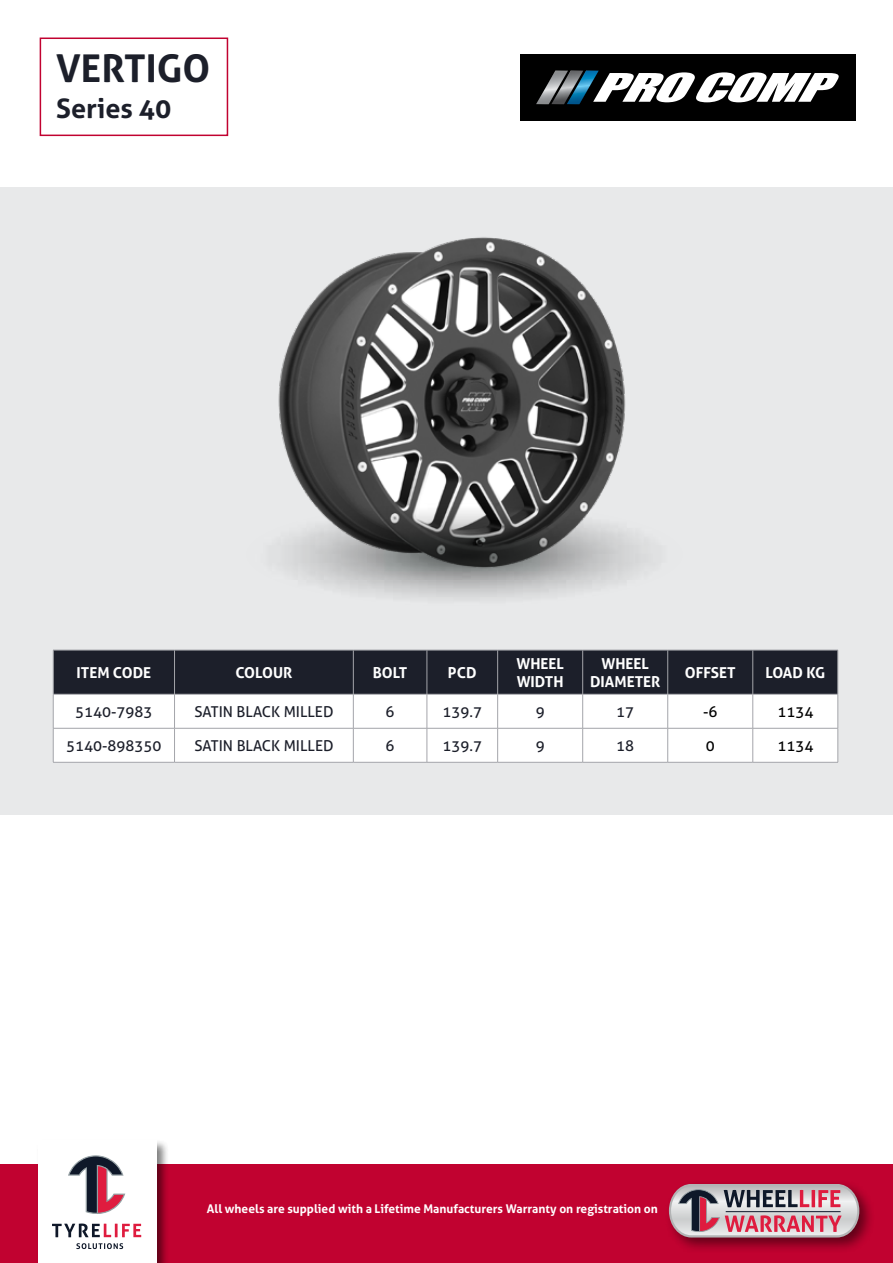
<style>
.page{position:relative;width:893px;height:1263px;background:#fff}
.page>*{position:absolute;margin:0;border:0;box-sizing:border-box;transform-origin:0 0}
.t1{font:700 38.4px "Aller";color:#1c1f2a}
.t2{font:700 27px "Aller";color:#1c1f2a}
.t3{font:15px "Aller";color:#1c1f2a}
.t4{font:700 15px "Aller";color:#fff}
.t5{font:15px "Aller";color:#000}
.t6{font:700 12px "Aller";color:#fff}
</style>
<div class="page">
<div style="left:0;top:1163px;width:893px;height:100px;background:#c10230"></div>
<div style="left:664px;top:1180px;width:211px;height:74px;background:#000;opacity:.5"></div>
<svg style="left:669px;top:1184px;width:190px;height:53px;background:#ba97a0"></svg>
<div style="left:37px;top:1139px;width:132px;height:124px;background:#000;opacity:.5"></div>
<div style="left:38px;top:1140px;width:118px;height:123px;background:#fff"></div>
<svg style="left:52px;top:1223px;width:89px;height:14px"></svg>
<svg style="left:76px;top:1243px;width:47px;height:6px"></svg>
<svg style="left:68px;top:1155px;width:57px;height:59px"></svg>
<div style="left:520px;top:54px;width:335px;height:67px;background:#000"></div>
<svg style="left:536px;top:71px;width:303px;height:33px"></svg>
<div style="left:0;top:187px;width:893px;height:627px;background:#e8e9ea"></div>
<div style="left:40px;top:38px;width:188px;height:98px;border:2px solid #c10230"></div>
<img style="left:278px;top:237px;width:348px;height:266px">
<svg style="left:54px;top:651px;width:784px;height:111px;background:#a5a6aa"></svg>
<hr style="left:53px;top:650px;width:122px;height:1px;background:#a4a5aa">
<hr style="left:53px;top:650px;width:1px;height:44px;background:#a4a5aa">
<hr style="left:175px;top:650px;width:178px;height:1px;background:#a4a5aa">
<hr style="left:174px;top:650px;width:1px;height:44px;background:#a4a5aa">
<hr style="left:353px;top:650px;width:74px;height:1px;background:#a4a5aa">
<hr style="left:353px;top:650px;width:1px;height:44px;background:#a4a5aa">
<hr style="left:427px;top:650px;width:71px;height:1px;background:#a4a5aa">
<hr style="left:427px;top:650px;width:1px;height:44px;background:#a4a5aa">
<hr style="left:498px;top:650px;width:85px;height:1px;background:#a4a5aa">
<hr style="left:497px;top:650px;width:1px;height:44px;background:#a4a5aa">
<hr style="left:583px;top:650px;width:85px;height:1px;background:#a4a5aa">
<hr style="left:582px;top:650px;width:1px;height:44px;background:#a4a5aa">
<hr style="left:668px;top:650px;width:85px;height:1px;background:#a4a5aa">
<hr style="left:667px;top:650px;width:1px;height:44px;background:#a4a5aa">
<hr style="left:753px;top:650px;width:85px;height:1px;background:#a4a5aa">
<hr style="left:752px;top:650px;width:1px;height:44px;background:#a4a5aa">
<hr style="left:838px;top:650px;width:1px;height:44px;background:#a4a5aa">
<hr style="left:53px;top:694px;width:122px;height:1px;background:#a4a5aa">
<hr style="left:53px;top:694px;width:1px;height:34px;background:#a4a5aa">
<hr style="left:175px;top:694px;width:178px;height:1px;background:#a4a5aa">
<hr style="left:174px;top:694px;width:1px;height:34px;background:#a4a5aa">
<hr style="left:353px;top:694px;width:74px;height:1px;background:#a4a5aa">
<hr style="left:353px;top:694px;width:1px;height:34px;background:#a4a5aa">
<hr style="left:427px;top:694px;width:71px;height:1px;background:#a4a5aa">
<hr style="left:427px;top:694px;width:1px;height:34px;background:#a4a5aa">
<hr style="left:498px;top:694px;width:85px;height:1px;background:#a4a5aa">
<hr style="left:497px;top:694px;width:1px;height:34px;background:#a4a5aa">
<hr style="left:583px;top:694px;width:85px;height:1px;background:#a4a5aa">
<hr style="left:582px;top:694px;width:1px;height:34px;background:#a4a5aa">
<hr style="left:668px;top:694px;width:85px;height:1px;background:#a4a5aa">
<hr style="left:667px;top:694px;width:1px;height:34px;background:#a4a5aa">
<hr style="left:753px;top:694px;width:85px;height:1px;background:#a4a5aa">
<hr style="left:752px;top:694px;width:1px;height:34px;background:#a4a5aa">
<hr style="left:838px;top:694px;width:1px;height:34px;background:#a4a5aa">
<hr style="left:53px;top:728px;width:122px;height:1px;background:#a4a5aa">
<hr style="left:53px;top:728px;width:1px;height:34px;background:#a4a5aa">
<hr style="left:175px;top:728px;width:178px;height:1px;background:#a4a5aa">
<hr style="left:174px;top:728px;width:1px;height:34px;background:#a4a5aa">
<hr style="left:353px;top:728px;width:74px;height:1px;background:#a4a5aa">
<hr style="left:353px;top:728px;width:1px;height:34px;background:#a4a5aa">
<hr style="left:427px;top:728px;width:71px;height:1px;background:#a4a5aa">
<hr style="left:427px;top:728px;width:1px;height:34px;background:#a4a5aa">
<hr style="left:498px;top:728px;width:85px;height:1px;background:#a4a5aa">
<hr style="left:497px;top:728px;width:1px;height:34px;background:#a4a5aa">
<hr style="left:583px;top:728px;width:85px;height:1px;background:#a4a5aa">
<hr style="left:582px;top:728px;width:1px;height:34px;background:#a4a5aa">
<hr style="left:668px;top:728px;width:85px;height:1px;background:#a4a5aa">
<hr style="left:667px;top:728px;width:1px;height:34px;background:#a4a5aa">
<hr style="left:753px;top:728px;width:85px;height:1px;background:#a4a5aa">
<hr style="left:752px;top:728px;width:1px;height:34px;background:#a4a5aa">
<hr style="left:838px;top:728px;width:1px;height:34px;background:#a4a5aa">
<hr style="left:53px;top:762px;width:122px;height:1px;background:#a4a5aa">
<hr style="left:175px;top:762px;width:178px;height:1px;background:#a4a5aa">
<hr style="left:353px;top:762px;width:74px;height:1px;background:#a4a5aa">
<hr style="left:427px;top:762px;width:71px;height:1px;background:#a4a5aa">
<hr style="left:498px;top:762px;width:85px;height:1px;background:#a4a5aa">
<hr style="left:583px;top:762px;width:85px;height:1px;background:#a4a5aa">
<hr style="left:668px;top:762px;width:85px;height:1px;background:#a4a5aa">
<hr style="left:753px;top:762px;width:85px;height:1px;background:#a4a5aa">
<img style="left:282px;top:503px;width:369px;height:97px">
<h1 class="t1" style="left:56px;top:45px;width:155px">VERTIGO</h1>
<h2 class="t2" style="left:56px;top:92px;width:117px">Series 40</h2>
<p class="t4" style="left:77px;top:663px;width:76px">ITEM CODE</p>
<p class="t4" style="left:235px;top:663px;width:58px">COLOUR</p>
<p class="t4" style="left:373px;top:663px;width:36px">BOLT</p>
<p class="t4" style="left:448px;top:663px;width:30px">PCD</p>
<p class="t4" style="left:516px;top:654px;width:49px">WHEEL</p>
<p class="t4" style="left:517px;top:672px;width:48px">WIDTH</p>
<p class="t4" style="left:601px;top:654px;width:49px">WHEEL</p>
<p class="t4" style="left:590px;top:672px;width:72px">DIAMETER</p>
<p class="t4" style="left:685px;top:663px;width:52px">OFFSET</p>
<p class="t4" style="left:765px;top:663px;width:61px">LOAD KG</p>
<p class="t3" style="left:75px;top:702px;width:79px">5140-7983</p>
<p class="t3" style="left:194px;top:702px;width:141px">SATIN BLACK MILLED</p>
<p class="t3" style="left:386px;top:702px;width:10px">6</p>
<p class="t3" style="left:442px;top:702px;width:41px">139.7</p>
<p class="t3" style="left:536px;top:702px;width:10px">9</p>
<p class="t3" style="left:616px;top:702px;width:19px">17</p>
<p class="t5" style="left:703px;top:702px;width:16px">-6</p>
<p class="t5" style="left:777px;top:702px;width:37px">1134</p>
<p class="t3" style="left:66px;top:736px;width:97px">5140-898350</p>
<p class="t3" style="left:194px;top:736px;width:141px">SATIN BLACK MILLED</p>
<p class="t3" style="left:386px;top:736px;width:10px">6</p>
<p class="t3" style="left:442px;top:736px;width:41px">139.7</p>
<p class="t3" style="left:536px;top:736px;width:10px">9</p>
<p class="t3" style="left:616px;top:736px;width:19px">18</p>
<p class="t5" style="left:706px;top:736px;width:10px">0</p>
<p class="t5" style="left:777px;top:736px;width:37px">1134</p>
<p class="t6" style="left:207px;top:1202px;width:452px">All wheels are supplied with a Lifetime Manufacturers Warranty on registration on</p>
</div>
